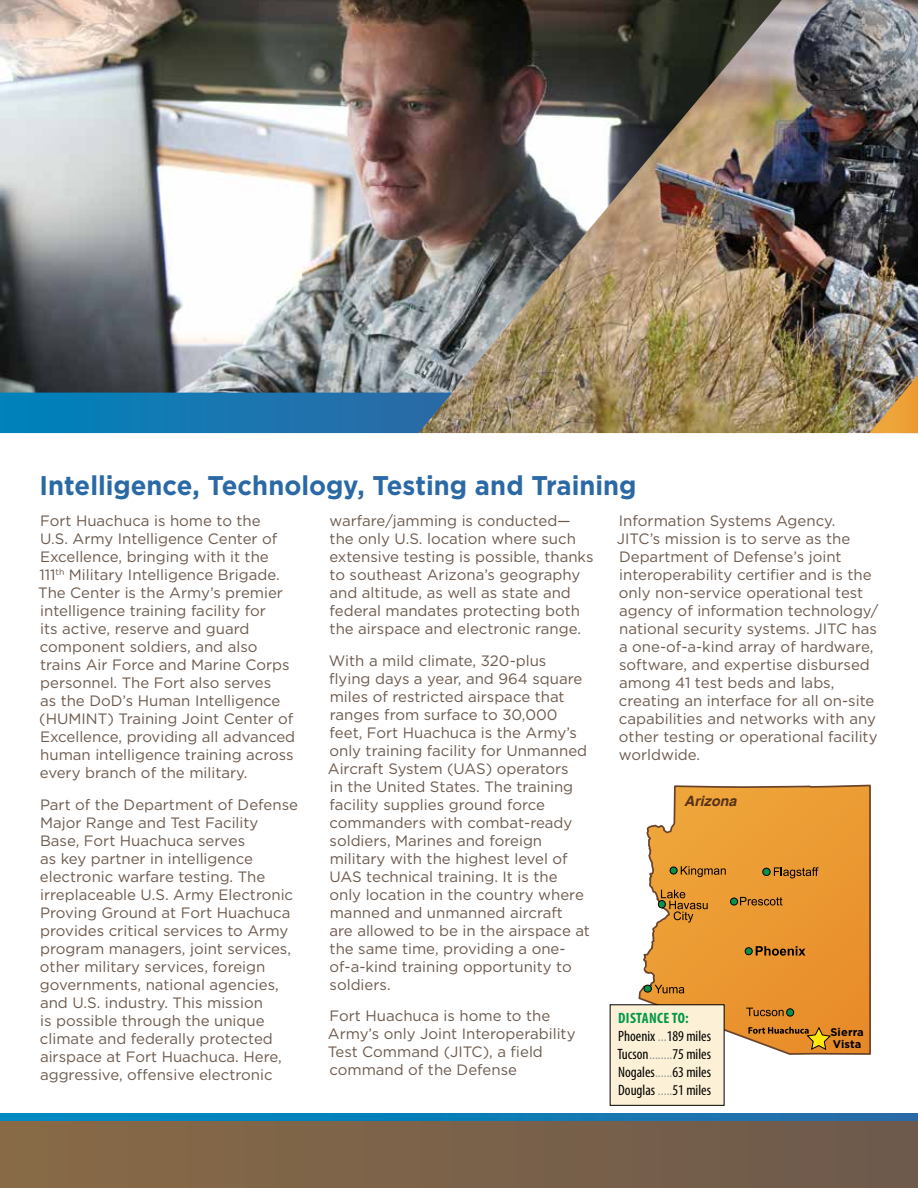
<style>
.page{position:relative;width:918px;height:1188px;background:#fff}
.page>*{position:absolute;margin:0;border:0;box-sizing:border-box;transform-origin:0 0}
.t1{font:700 27px "Gotham";color:#2a69a5;scale:.95 1}
.t2{font:15px/18px "Gotham";color:#6c5a4d}
.t3{font:condensed 15px/18px "Myriad Pro";color:#000}
.t4{font:italic 700 14.25px "Helvetica";color:#573119}
.t5{font:700 11.1px/12.3px "Gotham";letter-spacing:.01em;color:#000}
.s1{font-weight:700;color:#009849}
.s2{color:#959c9d}
</style>
<div class="page">
<div style="left:0;top:1120px;width:918px;height:68px;background:linear-gradient(to right,#886a46,#6d594d)"></div>
<img style="left:0;top:0;width:418px;height:393px">
<img style="left:418px;top:0;width:500px;height:433px">
<svg style="left:638px;top:784px;width:233px;height:271px;background:#e89f44"></svg>
<div style="left:670px;top:867px;width:7px;height:7px;background:#0a9248;border-radius:50%"></div>
<div style="left:670px;top:867px;width:7px;height:7px;border:1px solid #000;border-radius:50%"></div>
<div style="left:658px;top:901px;width:7px;height:7px;background:#0a9248;border-radius:50%"></div>
<div style="left:658px;top:900px;width:8px;height:8px;border:1px solid #000;border-radius:50%"></div>
<div style="left:644px;top:985px;width:7px;height:7px;background:#0a9248;border-radius:50%"></div>
<div style="left:644px;top:985px;width:8px;height:7px;border:1px solid #000;border-radius:50%"></div>
<div style="left:745px;top:948px;width:7px;height:7px;background:#0a9248;border-radius:50%"></div>
<div style="left:745px;top:947px;width:8px;height:8px;border:1px solid #000;border-radius:50%"></div>
<div style="left:787px;top:1009px;width:7px;height:7px;background:#0a9248;border-radius:50%"></div>
<div style="left:786px;top:1008px;width:8px;height:8px;border:1px solid #000;border-radius:50%"></div>
<div style="left:731px;top:898px;width:7px;height:7px;background:#0a9248;border-radius:50%"></div>
<div style="left:730px;top:898px;width:8px;height:7px;border:1px solid #000;border-radius:50%"></div>
<div style="left:763px;top:868px;width:7px;height:8px;background:#0a9248;border-radius:50%"></div>
<div style="left:762px;top:868px;width:8px;height:8px;border:1px solid #000;border-radius:50%"></div>
<svg style="left:655px;top:985px;width:29px;height:8px"></svg>
<svg style="left:746px;top:1008px;width:38px;height:8px"></svg>
<svg style="left:756px;top:946px;width:50px;height:10px"></svg>
<svg style="left:681px;top:866px;width:45px;height:11px"></svg>
<svg style="left:740px;top:897px;width:42px;height:9px"></svg>
<svg style="left:774px;top:867px;width:45px;height:11px"></svg>
<svg style="left:661px;top:890px;width:47px;height:33px;background:#c28633"></svg>
<svg style="left:748px;top:1026px;width:84px;height:25px;background:#cd8c35"></svg>
<div style="left:610px;top:1005px;width:114px;height:100px;background:#fcf1d6"></div>
<svg style="left:0;top:1114px;width:918px;height:6px;background:#0e7cb5"></svg>
<svg style="left:869px;top:375px;width:49px;height:58px;background:#b28951"></svg>
<svg style="left:0;top:393px;width:452px;height:40px;background:#1977ae"></svg>
<h1 class="t1" style="left:39px;top:467px;width:630px">Intelligence, Technology, Testing and Training</h1>
<p class="t2" style="left:38px;top:511px;width:258px">Fort Huachuca is home to the<br>U.S. Army Intelligence Center of<br>Excellence, bringing with it the<br>111<sup>th</sup> Military Intelligence Brigade.<br>The Center is the Army’s premier intelligence training facility for<br>its active, reserve and guard component soldiers, and also trains Air Force and Marine Corps personnel. The Fort also serves<br>as the DoD’s Human Intelligence (HUMINT) Training Joint Center of<br>Excellence, providing all advanced human intelligence training across every branch of the military.</p>
<p class="t2" style="left:40px;top:795px;width:260px">Part of the Department of Defense<br>Major Range and Test Facility<br>Base, Fort Huachuca serves<br>as key partner in intelligence electronic warfare testing. The irreplaceable U.S. Army Electronic<br>Proving Ground at Fort Huachuca provides critical services to Army program managers, joint services, other military services, foreign governments, national agencies, and U.S. industry. This mission<br>is possible through the unique climate and federally protected airspace at Fort Huachuca. Here, aggressive, offensive electronic</p>
<p class="t2" style="left:329px;top:511px;width:266px">warfare/jamming is conducted— the only U.S. location where such extensive testing is possible, thanks to southeast Arizona’s geography and altitude, as well as state and federal mandates protecting both the airspace and electronic range.</p>
<p class="t2" style="left:328px;top:651px;width:264px">With a mild climate, 320-plus flying days a year, and 964 square miles of restricted airspace that ranges from surface to 30,000 feet, Fort Huachuca is the Army’s only training facility for Unmanned<br>Aircraft System (UAS) operators<br>in the United States. The training facility supplies ground force commanders with combat-ready soldiers, Marines and foreign military with the highest level of<br>UAS technical training. It is the only location in the country where manned and unmanned aircraft<br>are allowed to be in the airspace at the same time, providing a one&shy;of-a-kind training opportunity to soldiers.</p>
<p class="t2" style="left:328px;top:1006px;width:249px">Fort Huachuca is home to the<br>Army’s only Joint Interoperability<br>Test Command (JITC), a field command of the Defense</p>
<p class="t2" style="left:617px;top:511px;width:263px">Information Systems Agency.<br>JITC’s mission is to serve as the<br>Department of Defense’s joint interoperability certifier and is the only non-service operational test agency of information technology/ national security systems. JITC has a one-of-a-kind array of hardware, software, and expertise disbursed among 41 test beds and labs, creating an interface for all on-site capabilities and networks with any other testing or operational facility worldwide.</p>
<p class="t4" style="left:684px;top:792px;width:54px">Arizona</p>
<p class="t3" style="left:617px;top:1009px;width:95px"><span class="s1">DISTANCE TO:<br></span>Phoenix <span class="s2">...</span>189 miles<br>Tucson<span class="s2">........</span>75 miles<br>Nogales<span class="s2">......</span>63 miles<br>Douglas <span class="s2">.....</span>51 miles</p>
<p class="t5" style="left:830px;top:1026px;width:35px">Sierra<br>Vista</p>
</div>
